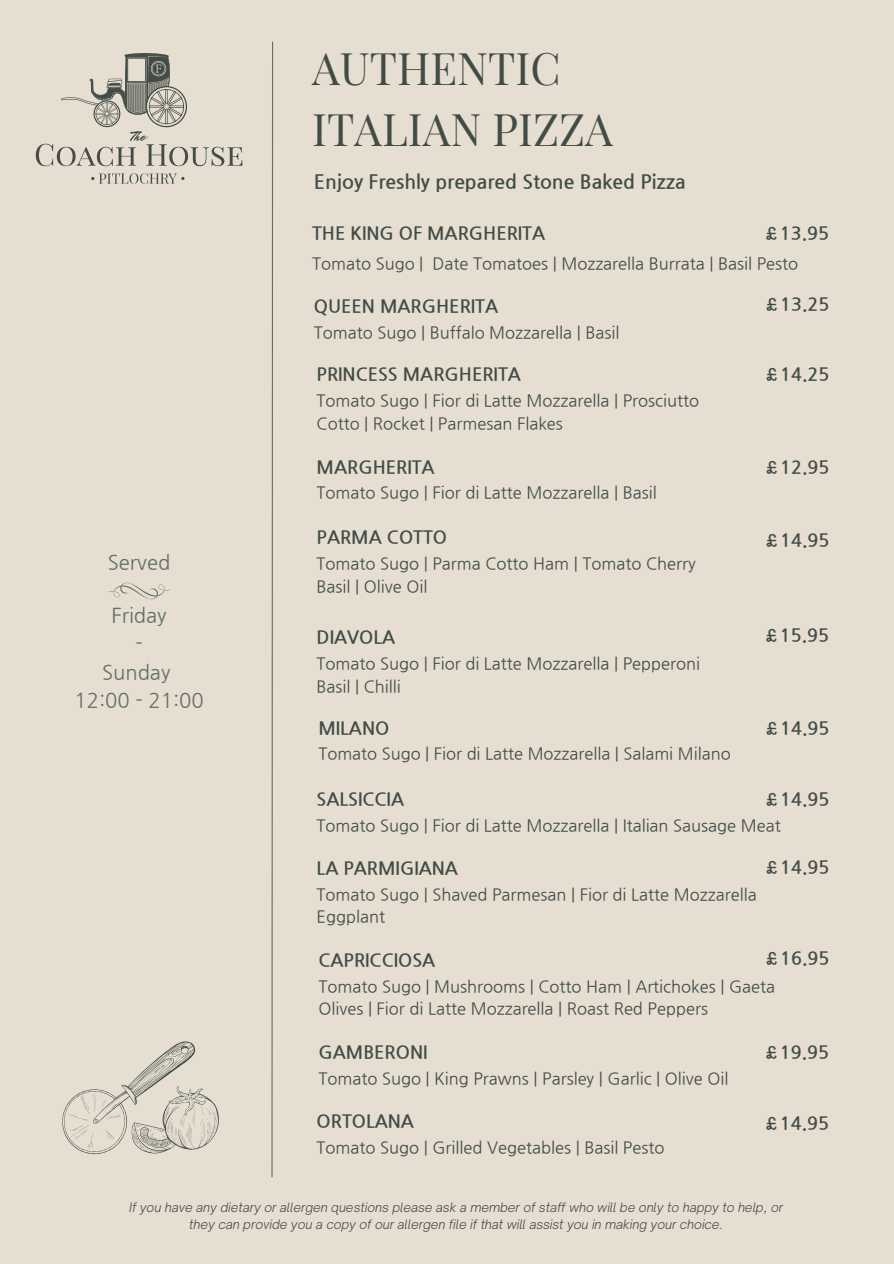
<style>
.page{position:relative;width:894px;height:1264px;background:#fff}
.page>*{position:absolute;margin:0;border:0;box-sizing:border-box;transform-origin:0 0}
.t1{font:43.95px/60.8px "Playfair Display";color:#424c47}
.t2{font:20.25px/28.2px "Nanum Gothic";color:#636f65;text-align:center}
.t3{font:700 19.5px "Nanum Gothic";color:#424c47}
.t4{font:700 18px "Nanum Gothic";color:#424c47}
.t5{font:16.5px/22.5px "Nanum Gothic";color:#424c47}
.t6{font:italic 300 12.45px/16.6px "Open Sauce One";color:#424c47;text-align:center}
</style>
<div class="page">
<div style="left:0;top:0;width:893px;height:1263px;background:#e5ded1"></div>
<svg style="left:91px;top:173px;width:93px;height:11px"></svg>
<svg style="left:36px;top:53px;width:206px;height:113px"></svg>
<svg style="left:271px;top:41px;width:2px;height:1136px;background:#9c9f94"></svg>
<svg style="left:62px;top:1041px;width:157px;height:114px"></svg>
<svg style="left:108px;top:582px;width:62px;height:17px"></svg>
<p class="t1" style="left:312px;top:37px;width:302px">AUTHENTIC<br>ITALIAN PIZZA</p>
<h5 class="t3" style="left:314px;top:170px;width:373px">Enjoy Freshly prepared Stone Baked Pizza</h5>
<h3 class="t4" style="left:312px;top:223px;width:234px">THE KING OF MARGHERITA</h3>
<p class="t5" style="left:312px;top:252px;width:487px">Tomato Sugo | Date Tomatoes | Mozzarella Burrata | Basil Pesto</p>
<h3 class="t4" style="left:762px;top:223px;width:68px">£13.95</h3>
<h4 class="t4" style="left:314px;top:295px;width:186px">QUEEN MARGHERITA</h4>
<h2 class="t4" style="left:763px;top:293px;width:68px">£13.25</h2>
<h6 class="t5" style="left:314px;top:320px;width:307px">Tomato Sugo | Buffalo Mozzarella | Basil</h6>
<h6 class="t4" style="left:316px;top:364px;width:206px">PRINCESS MARGHERITA</h6>
<h5 class="t5" style="left:316px;top:389px;width:384px">Tomato Sugo | Fior di Latte Mozzarella | Prosciutto<br>Cotto | Rocket | Parmesan Flakes</h5>
<h4 class="t4" style="left:763px;top:364px;width:68px">£14.25</h4>
<h4 class="t2" style="left:108px;top:548px;width:64px">Served</h4>
<h6 class="t2" style="left:74px;top:601px;width:131px">Friday<br>-<br>Sunday<br>12:00 - 21:00</h6>
<h4 class="t4" style="left:316px;top:456px;width:119px">MARGHERITA</h4>
<h5 class="t4" style="left:763px;top:456px;width:68px">£12.95</h5>
<h6 class="t5" style="left:316px;top:481px;width:341px">Tomato Sugo | Fior di Latte Mozzarella | Basil</h6>
<h4 class="t4" style="left:316px;top:526px;width:132px">PARMA COTTO</h4>
<h6 class="t5" style="left:316px;top:552px;width:380px">Tomato Sugo | Parma Cotto Ham | Tomato Cherry<br>Basil | Olive Oil</h6>
<p class="t4" style="left:316px;top:626px;width:80px">DIAVOLA</p>
<h1 class="t5" style="left:316px;top:652px;width:385px">Tomato Sugo | Fior di Latte Mozzarella | Pepperoni<br>Basil | Chilli</h1>
<h4 class="t4" style="left:318px;top:717px;width:72px">MILANO</h4>
<h6 class="t5" style="left:318px;top:742px;width:413px">Tomato Sugo | Fior di Latte Mozzarella | Salami Milano</h6>
<h6 class="t4" style="left:763px;top:529px;width:68px">£14.95</h6>
<h5 class="t4" style="left:762px;top:624px;width:68px">£15.95</h5>
<p class="t4" style="left:763px;top:717px;width:68px">£14.95</p>
<h5 class="t4" style="left:316px;top:788px;width:89px">SALSICCIA</h5>
<h4 class="t5" style="left:316px;top:814px;width:465px">Tomato Sugo | Fior di Latte Mozzarella | Italian Sausage Meat</h4>
<h6 class="t4" style="left:316px;top:857px;width:143px">LA PARMIGIANA</h6>
<h5 class="t5" style="left:316px;top:882px;width:441px">Tomato Sugo | Shaved Parmesan | Fior di Latte Mozzarella<br>Eggplant</h5>
<h4 class="t4" style="left:318px;top:949px;width:118px">CAPRICCIOSA</h4>
<h6 class="t5" style="left:318px;top:974px;width:458px">Tomato Sugo | Mushrooms | Cotto Ham | Artichokes | Gaeta<br>Olives | Fior di Latte Mozzarella | Roast Red Peppers</h6>
<h5 class="t4" style="left:318px;top:1041px;width:110px">GAMBERONI</h5>
<h4 class="t5" style="left:318px;top:1067px;width:411px">Tomato Sugo | King Prawns | Parsley | Garlic | Olive Oil</h4>
<h6 class="t4" style="left:316px;top:1110px;width:99px">ORTOLANA</h6>
<h5 class="t5" style="left:316px;top:1135px;width:349px">Tomato Sugo | Grilled Vegetables | Basil Pesto</h5>
<h4 class="t4" style="left:763px;top:788px;width:68px">£14.95</h4>
<h5 class="t4" style="left:763px;top:856px;width:68px">£14.95</h5>
<h5 class="t4" style="left:763px;top:947px;width:68px">£16.95</h5>
<h4 class="t4" style="left:762px;top:1041px;width:68px">£19.95</h4>
<h6 class="t4" style="left:762px;top:1112px;width:68px">£14.95</h6>
<p class="t6" style="left:129px;top:1199px;width:655px">If you have any dietary or allergen questions please ask a member of staff who will be only to happy to help, or they can provide you a copy of our allergen file if that will assist you in making your choice.</p>
</div>
